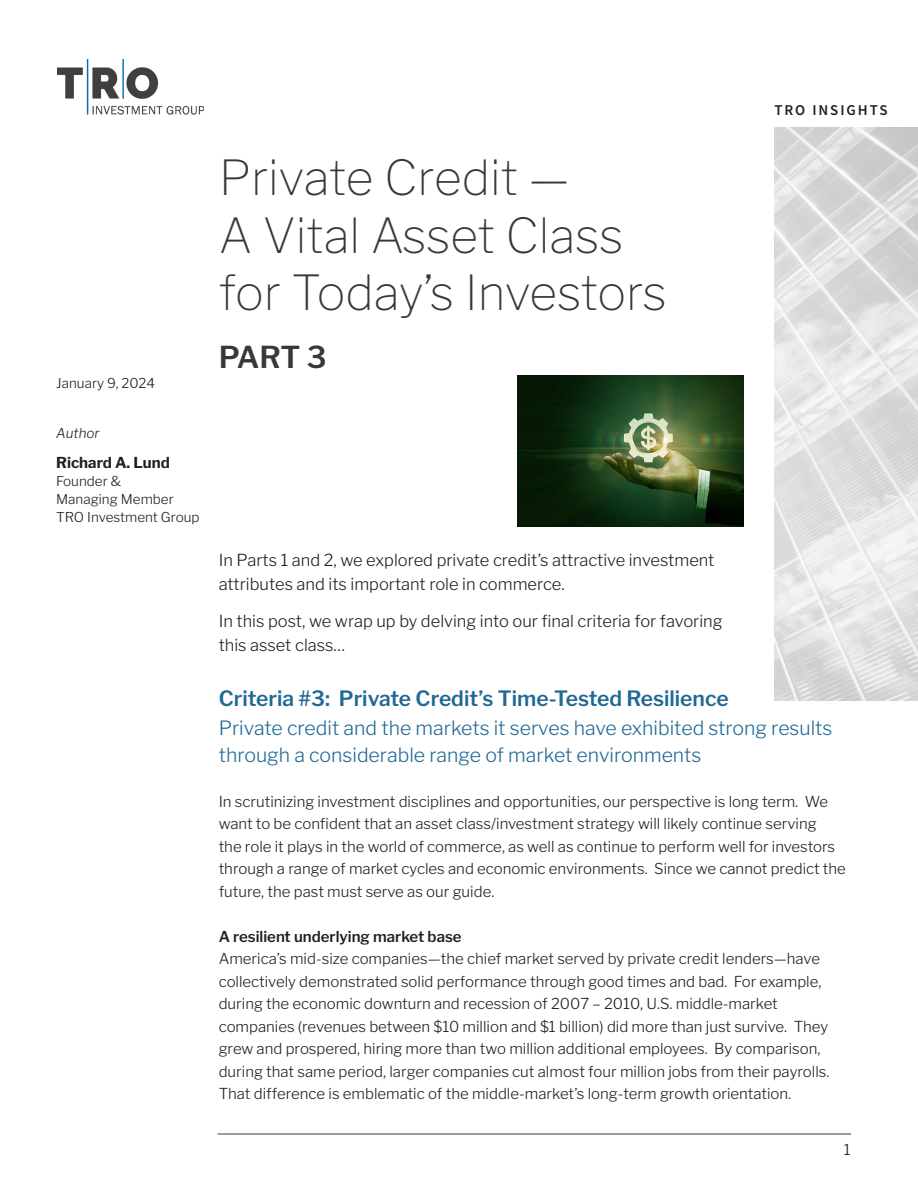
<style>
.page{position:relative;width:918px;height:1188px;background:#fff}
.page>*{position:absolute;margin:0;border:0;box-sizing:border-box;transform-origin:0 0}
.t1{font:100 48px "Libre Franklin";color:#383839}
.t2{font:600 30px "Libre Franklin";color:#383839}
.t3{font:600 21px "Libre Franklin";color:#216995}
.t4{font:300 19.5px/27px "Libre Franklin";color:#216995}
.t5{font:300 16.5px/24px "Libre Franklin";color:#231f20}
.t6{font:300 15px/22.5px "Libre Franklin";color:#231f20}
.t7{font:600 15px "Libre Franklin";color:#231f20}
.t8{font:700 15px "Libre Franklin";color:#231f20}
.t9{font:15px "Source Sans Variable";letter-spacing:.13em;color:#231f20}
.t10{font:300 13.5px/18px "Libre Franklin";color:#231f20}
.t11{font:italic 300 13.5px "Libre Franklin";color:#231f20}
</style>
<div class="page">
<hr style="left:218px;top:1134px;width:633px;height:1px;background:#383839">
<img style="left:517px;top:375px;width:227px;height:152px">
<img style="left:774px;top:127px;width:144px;height:574px">
<img style="left:57px;top:60px;width:147px;height:54px">
<p class="t10" style="left:56px;top:373px;width:100px">January 9, 2024</p>
<p class="t11" style="left:56px;top:423px;width:45px">Author</p>
<p class="t8" style="left:56px;top:451px;width:115px">Richard A. Lund</p>
<p class="t10" style="left:56px;top:471px;width:119px">Founder &amp;<br>Managing Member</p>
<p class="t10" style="left:56px;top:507px;width:145px">TRO Investment Group</p>
<p class="t1" style="left:219px;top:140px;width:353px">Private Credit —</p>
<p class="t1" style="left:219px;top:198px;width:406px">A Vital Asset Class</p>
<p class="t1" style="left:219px;top:255px;width:450px">for Today’s Investors</p>
<p class="t2" style="left:219px;top:334px;width:109px">PART 3</p>
<p class="t9" style="left:774px;top:101px;width:115px">TRO INSIGHTS</p>
<p class="t5" style="left:219px;top:546px;width:497px">In Parts 1 and 2, we explored private credit’s attractive investment attributes and its important role in commerce.</p>
<p class="t5" style="left:219px;top:608px;width:505px">In this post, we wrap up by delving into our final criteria for favoring this asset class…</p>
<p class="t3" style="left:219px;top:682px;width:512px">Criteria #3: Private Credit’s Time-Tested Resilience</p>
<p class="t4" style="left:219px;top:712px;width:615px">Private credit and the markets it serves have exhibited strong results through a considerable range of market environments</p>
<p class="t6" style="left:219px;top:789px;width:629px">In scrutinizing investment disciplines and opportunities, our perspective is long term. We want to be confident that an asset class/investment strategy will likely continue serving<br>the role it plays in the world of commerce, as well as continue to perform well for investors through a range of market cycles and economic environments. Since we cannot predict the future, the past must serve as our guide.</p>
<p class="t7" style="left:219px;top:925px;width:244px">A resilient underlying market base</p>
<p class="t6" style="left:219px;top:946px;width:612px">America’s mid-size companies—the chief market served by private credit lenders—have collectively demonstrated solid performance through good times and bad. For example, during the economic downturn and recession of 2007 – 2010, U.S. middle-market companies (revenues between $10 million and $1 billion) did more than just survive. They grew and prospered, hiring more than two million additional employees. By comparison, during that same period, larger companies cut almost four million jobs from their payrolls.<br>That difference is emblematic of the middle-market’s long-term growth orientation.</p>
<p class="t6" style="left:844px;top:1137px;width:8px">1</p>
</div>
